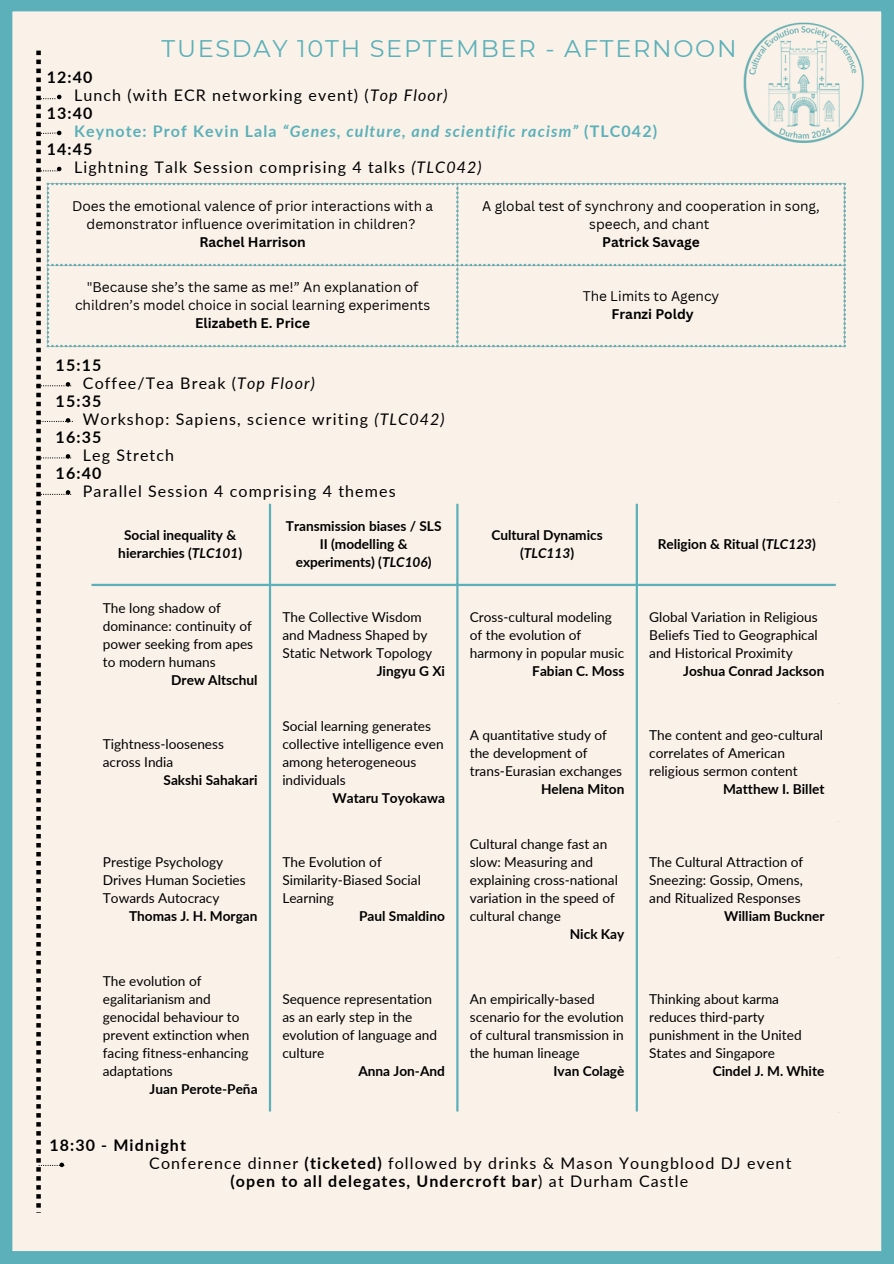
<style>
.page{position:relative;width:894px;height:1264px;background:#fff}
.page>*{position:absolute;margin:0;border:0;box-sizing:border-box;transform-origin:0 0}
.t1{font:24px "Montserrat";letter-spacing:.07em;color:#5bb0b9}
.t2{font:16.05px "Lato";letter-spacing:.07em;color:#000}
.t3{font:700 16.05px "Lato";letter-spacing:.07em;color:#000}
.t4{font:italic 700 16.05px "Lato";letter-spacing:.07em;color:#5bb0b9}
.t5{font:13.65px/18px "Lato";color:#000}
.t6{font:700 13.65px/18px "Lato";color:#000;text-align:center}
.t7{font:13.65px/18px "Canva Sans";color:#000;text-align:center}
.t8{font:700 13.65px "Canva Sans";color:#000}
.s1{font-style:italic}
.s2{font-style:normal}
.s3{font-weight:700}
.s4{font-weight:400}
</style>
<div class="page">
<div style="left:0;top:0;width:893px;height:1262px;background:#faf2e9"></div>
<img style="left:743px;top:21px;width:122px;height:122px">
<div style="left:636px;top:502px;width:200px;height:83px;background:#faf2e9"></div>
<hr style="left:89px;top:504px;width:3px;height:607px;background:#faf2e9">
<hr style="left:835px;top:504px;width:2px;height:607px;background:#faf2e9">
<hr style="left:89px;top:501px;width:748px;height:3px;background:#faf2e9">
<hr style="left:89px;top:702px;width:748px;height:2px;background:#faf2e9">
<hr style="left:89px;top:820px;width:748px;height:2px;background:#faf2e9">
<hr style="left:89px;top:956px;width:748px;height:3px;background:#faf2e9">
<hr style="left:89px;top:1111px;width:748px;height:2px;background:#faf2e9">
<hr style="left:269px;top:504px;width:2px;height:607px;background:#5bb0b9">
<hr style="left:456px;top:504px;width:2px;height:607px;background:#5bb0b9">
<hr style="left:635px;top:504px;width:2px;height:607px;background:#5bb0b9">
<hr style="left:92px;top:584px;width:743px;height:2px;background:#5bb0b9">
<div style="left:73px;top:183px;width:385px;height:164px;background:#faf2e9"></div>
<div style="left:460px;top:183px;width:385px;height:164px;background:#faf2e9"></div>
<svg style="left:36px;top:51px;width:37px;height:1161px;background:#e8e1d9"></svg>
<p class="t1" style="left:161px;top:34px;width:576px">TUESDAY 10TH SEPTEMBER - AFTERNOON</p>
<p class="t3" style="left:47px;top:68px;width:47px">12:40</p>
<p class="t2" style="left:74px;top:86px;width:375px">Lunch (with ECR networking event) (<span class="s1">Top Floor)</span></p>
<p class="t3" style="left:47px;top:104px;width:47px">13:40</p>
<p class="t4" style="left:74px;top:122px;width:584px"><span class="s2">Keynote: Prof Kevin Lala</span> “Genes, culture, and scientific racism” <span class="s2">(TLC042)</span></p>
<p class="t3" style="left:47px;top:140px;width:47px">14:45</p>
<p class="t2" style="left:74px;top:158px;width:409px">Lightning Talk Session comprising 4 talks <span class="s1">(TLC042)</span></p>
<p class="t7" style="left:72px;top:197px;width:362px">Does the emotional valence of prior interactions with a demonstrator influence overimitation in children?</p>
<p class="t8" style="left:199px;top:232px;width:108px">Rachel Harrison</p>
<p class="t7" style="left:482px;top:197px;width:339px">A global test of synchrony and cooperation in song, speech, and chant</p>
<p class="t8" style="left:602px;top:232px;width:99px">Patrick Savage</p>
<p class="t7" style="left:75px;top:278px;width:356px">"Because she’s the same as me!” An explanation of children’s model choice in social learning experiments<br><span class="s3">Elizabeth E. Price</span></p>
<p class="t7" style="left:582px;top:287px;width:138px">The Limits to Agency</p>
<p class="t8" style="left:611px;top:304px;width:84px">Franzi Poldy</p>
<p class="t3" style="left:56px;top:355px;width:47px">15:15</p>
<p class="t2" style="left:83px;top:373px;width:233px">Coffee/Tea Break (<span class="s1">Top Floor)</span></p>
<p class="t3" style="left:56px;top:391px;width:47px">15:35</p>
<p class="t2" style="left:83px;top:409px;width:363px">Workshop: Sapiens, science writing <span class="s1">(TLC042)</span></p>
<p class="t3" style="left:56px;top:427px;width:47px">16:35</p>
<p class="t2" style="left:83px;top:445px;width:93px">Leg Stretch</p>
<p class="t3" style="left:56px;top:463px;width:47px">16:40</p>
<p class="t2" style="left:83px;top:481px;width:314px">Parallel Session 4 comprising 4 themes</p>
<h1 class="t6" style="left:118px;top:525px;width:125px">Social inequality &amp; hierarchies (<span class="s1">TLC101</span>)</h1>
<h2 class="t6" style="left:286px;top:516px;width:157px">Transmission biases / SLS<br>II (modelling &amp; experiments) (<span class="s1">TLC106</span>)</h2>
<p class="t6" style="left:491px;top:525px;width:113px">Cultural Dynamics (<span class="s1">TLC113</span>)</p>
<h2 class="t6" style="left:657px;top:534px;width:160px">Religion &amp; Ritual (<span class="s1">TLC123</span>)</h2>
<p class="t5" style="left:103px;top:598px;width:152px">The long shadow of dominance: continuity of power seeking from apes to modern humans</p>
<h2 class="t6" style="left:171px;top:670px;width:88px">Drew Altschul</h2>
<p class="t5" style="left:282px;top:607px;width:151px">The Collective Wisdom and Madness Shaped by<br>Static Network Topology</p>
<p class="t6" style="left:376px;top:661px;width:70px">Jingyu G Xi</p>
<p class="t5" style="left:469px;top:607px;width:156px">Cross-cultural modeling of the evolution of harmony in popular music</p>
<p class="t6" style="left:532px;top:661px;width:94px">Fabian C. Moss</p>
<p class="t5" style="left:649px;top:607px;width:170px;text-align:justify">Global Variation in Religious Beliefs Tied to Geographical and Historical Proximity</p>
<p class="t6" style="left:683px;top:661px;width:143px">Joshua Conrad Jackson</p>
<p class="t5" style="left:103px;top:735px;width:123px">Tightness-looseness across India</p>
<p class="t6" style="left:163px;top:771px;width:95px">Sakshi Sahakari</p>
<h2 class="t5" style="left:103px;top:853px;width:144px">Prestige Psychology<br>Drives Human Societies<br>Towards Autocracy</h2>
<p class="t6" style="left:129px;top:907px;width:130px">Thomas J. H. Morgan</p>
<p class="t5" style="left:103px;top:971px;width:148px">The evolution of egalitarianism and genocidal behaviour to prevent extinction when facing fitness-enhancing adaptations</p>
<p class="t6" style="left:149px;top:1079px;width:109px">Juan Perote-Peña</p>
<h2 class="t5" style="left:282px;top:717px;width:163px">Social learning generates collective intelligence even among heterogeneous individuals</h2>
<p class="t6" style="left:332px;top:789px;width:114px">Wataru Toyokawa</p>
<p class="t5" style="left:282px;top:853px;width:140px">The Evolution of<br>Similarity-Biased Social<br>Learning</p>
<p class="t6" style="left:359px;top:907px;width:87px">Paul Smaldino</p>
<p class="t5" style="left:282px;top:989px;width:156px">Sequence representation as an early step in the evolution of language and culture</p>
<p class="t6" style="left:358px;top:1061px;width:88px">Anna Jon-And</p>
<h2 class="t5" style="left:469px;top:726px;width:154px">A quantitative study of the development of trans-Eurasian exchanges</h2>
<p class="t6" style="left:541px;top:780px;width:85px">Helena Miton</p>
<p class="t5" style="left:469px;top:835px;width:149px">Cultural change fast an slow: Measuring and explaining cross-national variation in the speed of cultural change</p>
<p class="t6" style="left:569px;top:925px;width:56px">Nick Kay</p>
<p class="t5" style="left:469px;top:989px;width:155px">An empirically-based scenario for the evolution of cultural transmission in the human lineage</p>
<p class="t6" style="left:553px;top:1061px;width:72px">Ivan Colagè</p>
<h2 class="t5" style="left:649px;top:726px;width:175px">The content and geo-cultural correlates of American religious sermon content</h2>
<p class="t6" style="left:722px;top:780px;width:103px">Matthew I. Billet</p>
<p class="t5" style="left:649px;top:853px;width:156px;text-align:justify">The Cultural Attraction of Sneezing: Gossip, Omens, and Ritualized Responses</p>
<p class="t6" style="left:723px;top:907px;width:102px">William Buckner</p>
<p class="t5" style="left:649px;top:989px;width:154px">Thinking about karma reduces third-party punishment in the United<br>States and Singapore</p>
<p class="t6" style="left:712px;top:1061px;width:113px">Cindel J. M. White</p>
<h2 class="t3" style="left:49px;top:1135px;width:138px">18:30 - Midnight</h2>
<p class="t2" style="left:149px;top:1153px;width:643px">Conference dinner <span class="s3">(ticketed)</span> followed by drinks &amp; Mason Youngblood DJ event</p>
<p class="t3" style="left:230px;top:1171px;width:459px">(open to all delegates, Undercroft bar<span class="s4">) at Durham Castle</span></p>
</div>
